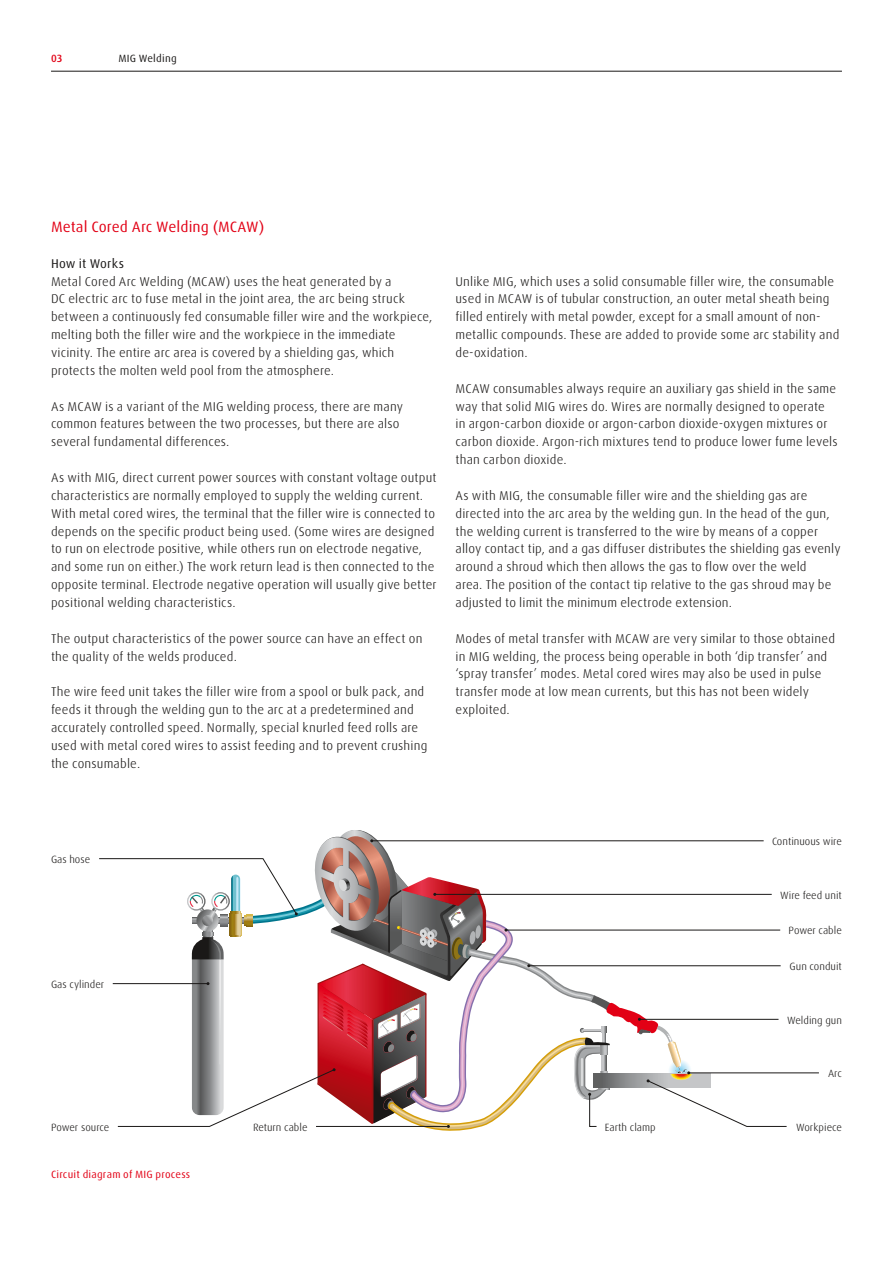
<style>
.page{position:relative;width:893px;height:1263px;background:#fff}
.page>*{position:absolute;margin:0;border:0;box-sizing:border-box;transform-origin:0 0}
.t1{font:15px "Linde Dax Global";letter-spacing:.005em;color:#e20015}
.t2{font:300 12.75px/17.9px "Linde Dax Global";letter-spacing:.01em;color:#1a1817}
.t3{font:12.75px "Linde Dax Global";letter-spacing:.015em;color:#1a1817}
.t4{font:300 10.5px "Linde Dax Global";color:#1a1817}
.t5{font:10.5px "Linde Dax Global";letter-spacing:.02em;color:#e20015}
.t6{font:10.5px "Linde Dax Global";letter-spacing:.02em;color:#1a1817}
.t7{font:500 10.5px "Linde Dax Global";color:#e20015}
</style>
<div class="page">
<hr style="left:51px;top:71px;width:791px;height:1px;background:#1a1817">
<hr style="left:689px;top:1072px;width:130px;height:1px;background:#1a1817">
<svg style="left:99px;top:830px;width:688px;height:301px"></svg>
<p class="t7" style="left:51px;top:52px;width:13px">03</p>
<p class="t6" style="left:118px;top:52px;width:60px">MIG Welding</p>
<p class="t1" style="left:51px;top:218px;width:215px">Metal Cored Arc Welding (MCAW)</p>
<p class="t3" style="left:51px;top:256px;width:75px">How it Works</p>
<p class="t2" style="left:51px;top:272px;width:383px">Metal Cored Arc Welding (MCAW) uses the heat generated by a<br>DC electric arc to fuse metal in the joint area, the arc being struck between a continuously fed consumable filler wire and the workpiece, melting both the filler wire and the workpiece in the immediate vicinity. The entire arc area is covered by a shielding gas, which protects the molten weld pool from the atmosphere.</p>
<p class="t2" style="left:51px;top:397px;width:354px">As MCAW is a variant of the MIG welding process, there are many common features between the two processes, but there are also several fundamental differences.</p>
<p class="t2" style="left:51px;top:469px;width:387px">As with MIG, direct current power sources with constant voltage output characteristics are normally employed to supply the welding current.<br>With metal cored wires, the terminal that the filler wire is connected to depends on the specific product being used. (Some wires are designed to run on electrode positive, while others run on electrode negative, and some run on either.) The work return lead is then connected to the opposite terminal. Electrode negative operation will usually give better positional welding characteristics.</p>
<p class="t2" style="left:51px;top:629px;width:373px">The output characteristics of the power source can have an effect on the quality of the welds produced.</p>
<p class="t2" style="left:51px;top:683px;width:378px">The wire feed unit takes the filler wire from a spool or bulk pack, and feeds it through the welding gun to the arc at a predetermined and accurately controlled speed. Normally, special knurled feed rolls are used with metal cored wires to assist feeding and to prevent crushing the consumable.</p>
<p class="t2" style="left:455px;top:272px;width:385px">Unlike MIG, which uses a solid consumable filler wire, the consumable used in MCAW is of tubular construction, an outer metal sheath being filled entirely with metal powder, except for a small amount of non&shy;metallic compounds. These are added to provide some arc stability and de-oxidation.</p>
<p class="t2" style="left:455px;top:379px;width:384px">MCAW consumables always require an auxiliary gas shield in the same way that solid MIG wires do. Wires are normally designed to operate in argon-carbon dioxide or argon-carbon dioxide-oxygen mixtures or carbon dioxide. Argon-rich mixtures tend to produce lower fume levels than carbon dioxide.</p>
<p class="t2" style="left:455px;top:486px;width:387px">As with MIG, the consumable filler wire and the shielding gas are directed into the arc area by the welding gun. In the head of the gun, the welding current is transferred to the wire by means of a copper alloy contact tip, and a gas diffuser distributes the shielding gas evenly around a shroud which then allows the gas to flow over the weld<br>area. The position of the contact tip relative to the gas shroud may be adjusted to limit the minimum electrode extension.</p>
<p class="t2" style="left:455px;top:629px;width:381px">Modes of metal transfer with MCAW are very similar to those obtained in MIG welding, the process being operable in both ‘dip transfer’ and ‘spray transfer’ modes. Metal cored wires may also be used in pulse transfer mode at low mean currents, but this has not been widely exploited.</p>
<p class="t4" style="left:51px;top:853px;width:41px">Gas hose</p>
<p class="t4" style="left:51px;top:978px;width:55px">Gas cylinder</p>
<p class="t4" style="left:51px;top:1121px;width:60px">Power source</p>
<p class="t4" style="left:253px;top:1121px;width:56px">Return cable</p>
<p class="t5" style="left:51px;top:1168px;width:141px">Circuit diagram of MIG process</p>
<p class="t4" style="left:772px;top:835px;width:71px">Continuous wire</p>
<p class="t4" style="left:780px;top:889px;width:63px">Wire feed unit</p>
<p class="t4" style="left:789px;top:924px;width:55px">Power cable</p>
<p class="t4" style="left:790px;top:960px;width:54px">Gun conduit</p>
<p class="t4" style="left:787px;top:1014px;width:56px">Welding gun</p>
<p class="t4" style="left:828px;top:1067px;width:15px">Arc</p>
<p class="t4" style="left:605px;top:1121px;width:53px">Earth clamp</p>
<p class="t4" style="left:796px;top:1121px;width:47px">Workpiece</p>
</div>
